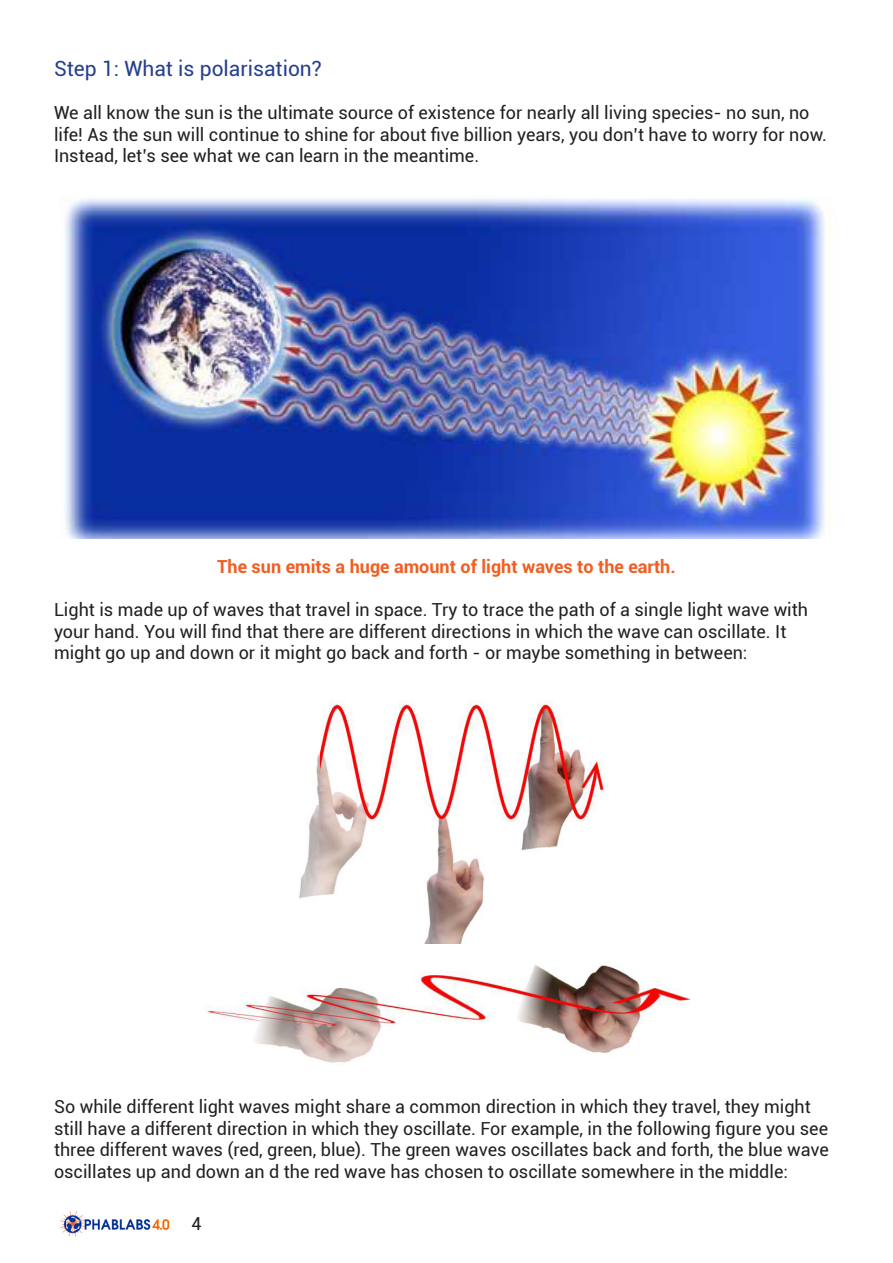
<style>
.page{position:relative;width:893px;height:1263px;background:#fff}
.page>*{position:absolute;margin:0;border:0;box-sizing:border-box;transform-origin:0 0}
.t1{font:21px "Roboto";color:#253f8e}
.t2{font:18px/21.6px "Roboto";color:#231f20}
.t3{font:700 18px "Roboto";color:#f25d21}
</style>
<div class="page">
<img style="left:60px;top:1211px;width:110px;height:26px">
<img style="left:64px;top:198px;width:768px;height:341px">
<img style="left:299px;top:701px;width:307px;height:242px">
<img style="left:207px;top:964px;width:484px;height:99px">
<p class="t1" style="left:54px;top:54px;width:269px">Step 1: What is polarisation?</p>
<p class="t2" style="left:54px;top:101px;width:775px">We all know the sun is the ultimate source of existence for nearly all living species- no sun, no life! As the sun will continue to shine for about five billion years, you don’t have to worry for now.<br>Instead, let’s see what we can learn in the meantime.</p>
<p class="t3" style="left:217px;top:554px;width:460px">The sun emits a huge amount of light waves to the earth.</p>
<p class="t2" style="left:54px;top:598px;width:756px">Light is made up of waves that travel in space. Try to trace the path of a single light wave with your hand. You will find that there are different directions in which the wave can oscillate. It might go up and down or it might go back and forth - or maybe something in between:</p>
<p class="t2" style="left:54px;top:1095px;width:776px">So while different light waves might share a common direction in which they travel, they might still have a different direction in which they oscillate. For example, in the following figure you see three different waves (red, green, blue). The green waves oscillates back and forth, the blue wave oscillates up and down an d the red wave has chosen to oscillate somewhere in the middle:</p>
<p class="t2" style="left:192px;top:1212px;width:12px">4</p>
</div>
